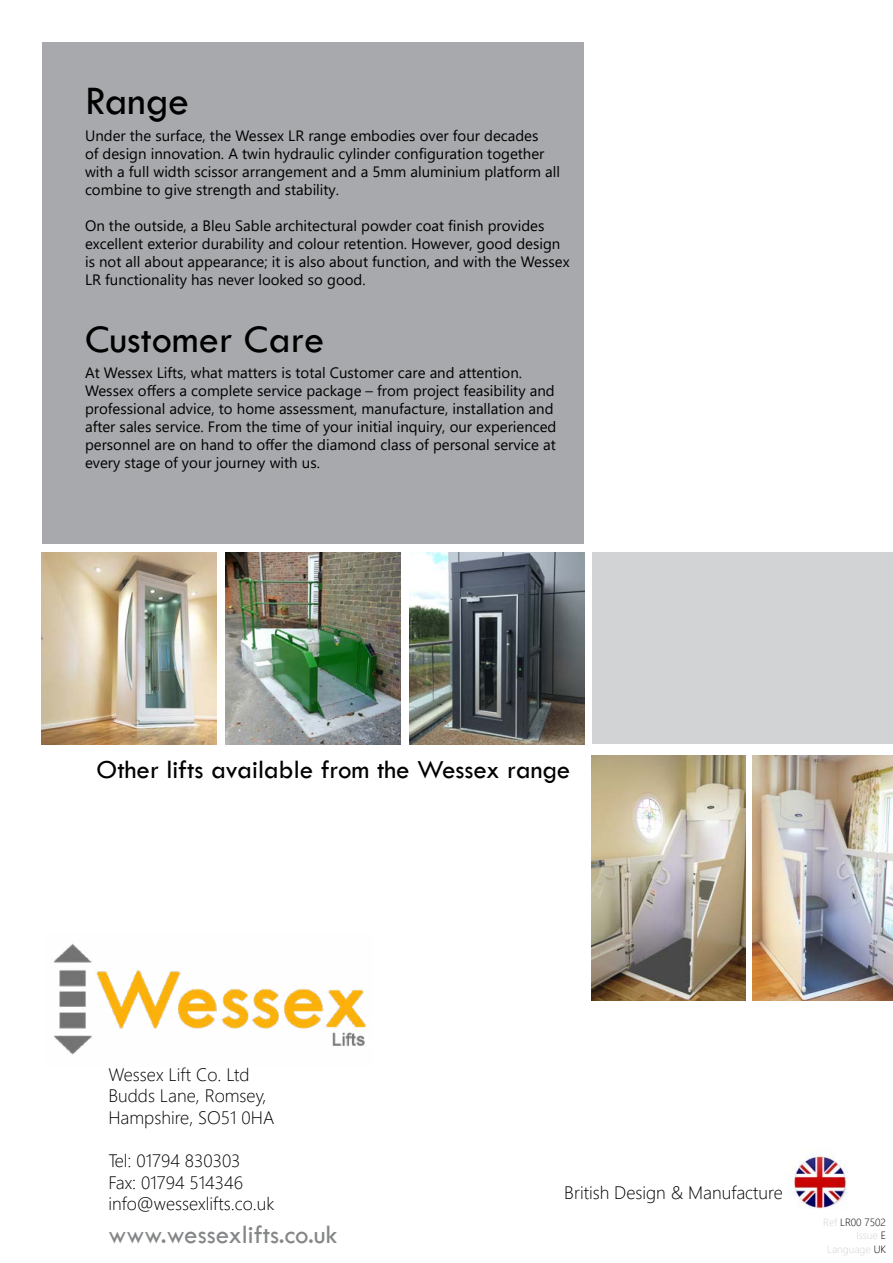
<style>
.page{position:relative;width:893px;height:1263px;background:#fff}
.page>*{position:absolute;margin:0;border:0;box-sizing:border-box;transform-origin:0 0}
.t1{font:42px "Tw Cen";letter-spacing:-.01em;color:#000}
.t2{font:40.5px "Tw Cen";color:#000}
.t3{font:27px "Tw Cen";color:#000}
.t4{font:27px "Tw Cen";color:#848688}
.t5{font:300 18px/21.6px "Segoe UI";color:#000}
.t6{font:15px/18px "Segoe UI";color:#000}
.t7{font:300 10.5px/13.5px "Segoe UI";color:#d1d3d4;text-align:right}
.s1{color:#000}
</style>
<div class="page">
<div style="left:593px;top:552px;width:300px;height:192px;background:#d1d3d4"></div>
<div style="left:43px;top:43px;width:541px;height:501px;background:#a7a9ac"></div>
<img style="left:591px;top:756px;width:154px;height:244px">
<img style="left:42px;top:552px;width:175px;height:192px">
<img style="left:410px;top:552px;width:174px;height:192px">
<img style="left:753px;top:756px;width:140px;height:244px">
<img style="left:226px;top:552px;width:175px;height:192px">
<img style="left:793px;top:1155px;width:54px;height:54px">
<img style="left:54px;top:943px;width:313px;height:112px">
<h1 class="t1" style="left:85px;top:76px;width:106px">Range</h1>
<p class="t6" style="left:85px;top:125px;width:477px">Under the surface, the Wessex LR range embodies over four decades<br>of design innovation. A twin hydraulic cylinder configuration together with a full width scissor arrangement and a 5mm aluminium platform all combine to give strength and stability.</p>
<p class="t6" style="left:85px;top:215px;width:486px">On the outside, a Bleu Sable architectural powder coat finish provides excellent exterior durability and colour retention. However, good design is not all about appearance; it is also about function, and with the Wessex LR functionality has never looked so good.</p>
<h2 class="t2" style="left:85px;top:314px;width:241px">Customer Care</h2>
<p class="t6" style="left:85px;top:362px;width:473px">At Wessex Lifts, what matters is total Customer care and attention.<br>Wessex offers a complete service package – from project feasibility and professional advice, to home assessment, manufacture, installation and after sales service. From the time of your initial inquiry, our experienced personnel are on hand to offer the diamond class of personal service at every stage of your journey with us.</p>
<h3 class="t3" style="left:97px;top:753px;width:475px">Other lifts available from the Wessex range</h3>
<p class="t5" style="left:108px;top:1062px;width:167px">Wessex Lift Co. Ltd<br>Budds Lane, Romsey,<br>Hampshire, SO51 0HA</p>
<p class="t5" style="left:108px;top:1148px;width:168px">Tel: 01794 830303<br>Fax: 01794 514346 info@wessexlifts.co.uk</p>
<h3 class="t4" style="left:108px;top:1218px;width:231px">www.wessexlifts.co.uk</h3>
<p class="t5" style="left:564px;top:1180px;width:220px">British Design &amp; Manufacture</p>
<p class="t7" style="left:823px;top:1214px;width:64px">Ref <span class="s1">LR00 7502<br></span>Issue <span class="s1">E<br></span>Language <span class="s1">UK</span></p>
</div>
